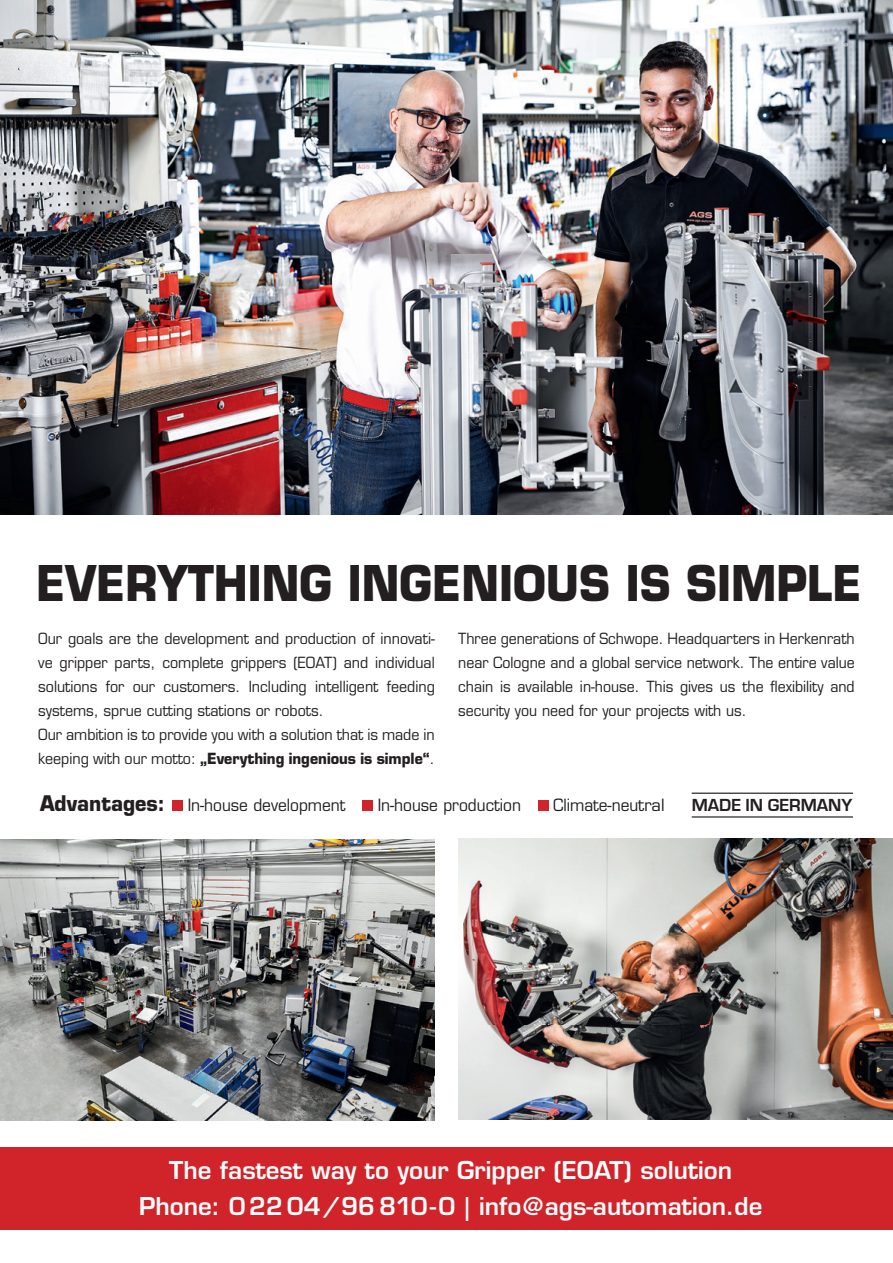
<style>
.page{position:relative;width:893px;height:1263px;background:#fff}
.page>*{position:absolute;margin:0;border:0;box-sizing:border-box;transform-origin:0 0}
.t1{font:700 48px "Eurostile";color:#231f20;scale:.9 1}
.t2{font:600 24px/36px "Eurostile";color:#fff;text-align:center}
.t3{font:700 21px "Eurostile";color:#231f20;scale:.94 1}
.t4{font:700 18px "Eurostile";color:#231f20}
.t5{font:16.5px "Eurostile";color:#231f20;scale:.94 1}
.t6{font:15px/24px "Eurostile";color:#231f20;scale:.95 1}
.t7{font:15px/24px "Eurostile";color:#231f20;text-align:justify;scale:.94 1}
.s1{font-weight:700}
</style>
<div class="page">
<div style="left:0;top:1148px;width:893px;height:82px;background:#d1232a"></div>
<img style="left:458px;top:839px;width:435px;height:280px">
<img style="left:0;top:840px;width:435px;height:280px">
<img style="left:0;top:0;width:893px;height:515px">
<hr style="left:692px;top:793px;width:161px;height:1px;background:#231f20">
<hr style="left:692px;top:816px;width:161px;height:1px;background:#231f20">
<div style="left:172px;top:800px;width:10px;height:10px;background:#d1232a"></div>
<div style="left:362px;top:800px;width:10px;height:10px;background:#d1232a"></div>
<div style="left:538px;top:800px;width:11px;height:10px;background:#d1232a"></div>
<h1 class="t1" style="left:36px;top:553px;width:919px">EVERYTHING INGENIOUS IS SIMPLE</h1>
<p class="t6" style="left:38px;top:626px;width:419px">Our goals are the development and production of innovati&shy;ve gripper parts, complete grippers (EOAT) and individual solutions for our customers. Including intelligent feeding systems, sprue cutting stations or robots.<br>Our ambition is to provide you with a solution that is made in keeping with our motto: <span class="s1">„Everything ingenious is simple“</span>.</p>
<p class="t7" style="left:458px;top:626px;width:423px">Three generations of Schwope. Headquarters in Herkenrath near Cologne and a global service network. The entire value chain is available in-house. This gives us the flexibility and security you need for your projects with us.</p>
<h3 class="t3" style="left:40px;top:790px;width:134px">Advantages:</h3>
<p class="t5" style="left:188px;top:795px;width:169px">In-house development</p>
<p class="t5" style="left:378px;top:795px;width:154px">In-house production</p>
<p class="t5" style="left:553px;top:795px;width:120px">Climate-neutral</p>
<p class="t4" style="left:692px;top:795px;width:162px">MADE IN GERMANY</p>
<h2 class="t2" style="left:139px;top:1152px;width:625px">The fastest way to your Gripper (EOAT) solution<br>Phone: 0 22 04/96 810-0 | info@ags-automation.de</h2>
</div>
